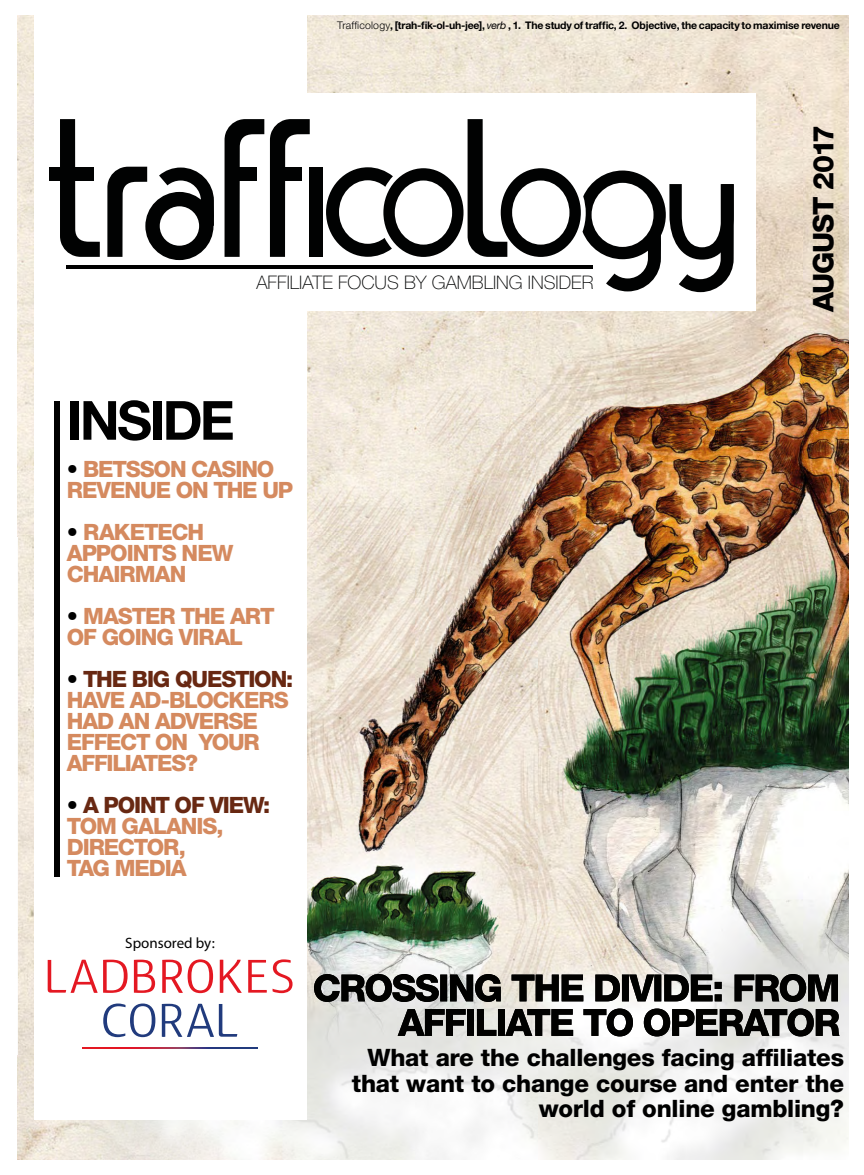
<style>
.page{position:relative;width:864px;height:1175px;background:#fff}
.page>*{position:absolute;margin:0;border:0;box-sizing:border-box;transform-origin:0 0}
.t1{font:700 54px "Helvetica Neue LT Std";letter-spacing:-.055em;color:#000}
.t2{font:800 28.5px "Helvetica Neue LT Std";letter-spacing:-.04em;color:#000}
.t3{font:800 24px/25.5px "Helvetica Neue LT Std";letter-spacing:-.01em;color:#000;text-align:right}
.t4{font:800 22.5px/21px "Helvetica Neue LT Std";letter-spacing:-.045em;color:#d58a5f}
.t5{font:100 18.75px "Helvetica Neue LT Std";color:#010202}
.t6{font:15px "Myriad Pro";color:#000}
.t7{font:700 10.5px "Helvetica Neue LT Std";letter-spacing:-.02em;color:#000}
.s1{font-weight:300}
.s2{font-weight:400;font-style:italic}
.s3{color:#000}
.s4{color:#682812}
</style>
<div class="page">
<img style="left:18px;top:15px;width:831px;height:1145px">
<img style="left:314px;top:974px;width:526px;height:28px">
<img style="left:398px;top:1008px;width:442px;height:28px">
<div style="left:34px;top:0;width:272px;height:1119px;background:#fff"></div>
<div style="left:54px;top:401px;width:6px;height:475px;background:#000"></div>
<div style="left:34px;top:93px;width:722px;height:217px;background:#fff"></div>
<svg style="left:107px;top:167px;width:107px;height:93px"></svg>
<svg style="left:60px;top:119px;width:40px;height:138px"></svg>
<div style="left:49px;top:168px;width:45px;height:13px;background:#010202"></div>
<svg style="left:225px;top:119px;width:39px;height:138px"></svg>
<div style="left:228px;top:167px;width:28px;height:14px;background:#010202"></div>
<svg style="left:270px;top:119px;width:40px;height:138px"></svg>
<div style="left:273px;top:167px;width:29px;height:14px;background:#010202"></div>
<div style="left:309px;top:168px;width:13px;height:89px;background:#010202"></div>
<hr style="left:66px;top:265px;width:527px;height:4px;background:#000">
<svg style="left:326px;top:119px;width:408px;height:173px"></svg>
<svg style="left:83px;top:1047px;width:174px;height:1px"></svg>
<svg style="left:134px;top:959px;width:21px;height:33px"></svg>
<svg style="left:162px;top:959px;width:51px;height:34px"></svg>
<svg style="left:220px;top:959px;width:22px;height:33px"></svg>
<svg style="left:248px;top:960px;width:19px;height:32px"></svg>
<svg style="left:273px;top:959px;width:20px;height:34px"></svg>
<svg style="left:48px;top:959px;width:80px;height:33px"></svg>
<svg style="left:103px;top:1003px;width:52px;height:34px"></svg>
<svg style="left:162px;top:1003px;width:75px;height:34px"></svg>
<p class="t7" style="left:337px;top:19px;width:504px"><span class="s1">Trafficology</span>, [trah-fik-ol-uh-jee], <span class="s2">verb</span> , 1. The study of traffic, 2. Objective, the capacity to maximise revenue</p>
<p class="t5" style="left:256px;top:271px;width:338px">AFFILIATE FOCUS BY GAMBLING INSIDER</p>
<h1 class="t1" style="left:67px;top:387px;width:169px">INSIDE</h1>
<p class="t4" style="left:67px;top:459px;width:228px"><span class="s3">•</span> BETSSON CASINO<br>REVENUE ON THE UP</p>
<p class="t4" style="left:67px;top:522px;width:168px"><span class="s3">•</span> RAKETECH<br>APPOINTS NEW<br>CHAIRMAN</p>
<p class="t4" style="left:67px;top:606px;width:210px"><span class="s3">•</span> MASTER THE ART<br>OF GOING VIRAL</p>
<p class="t4" style="left:67px;top:669px;width:228px"><span class="s3">•</span> <span class="s4">THE BIG QUESTION:<br></span>HAVE AD-BLOCKERS<br>HAD AN ADVERSE<br>EFFECT ON YOUR<br>AFFILIATES?</p>
<p class="t4" style="left:67px;top:795px;width:205px"><span class="s3">•</span> <span class="s4">A POINT OF VIEW:<br></span>TOM GALANIS,<br>DIRECTOR,<br>TAG MEDIA</p>
<p class="t6" style="left:125px;top:933px;width:91px">Sponsored by:</p>
<p class="t2" style="left:806px;top:312px;width:189px;rotate:-90deg">AUGUST 2017</p>
<p class="t3" style="left:352px;top:1045px;width:494px">What are the challenges facing affiliates that want to change course and enter the world of online gambling?</p>
</div>
